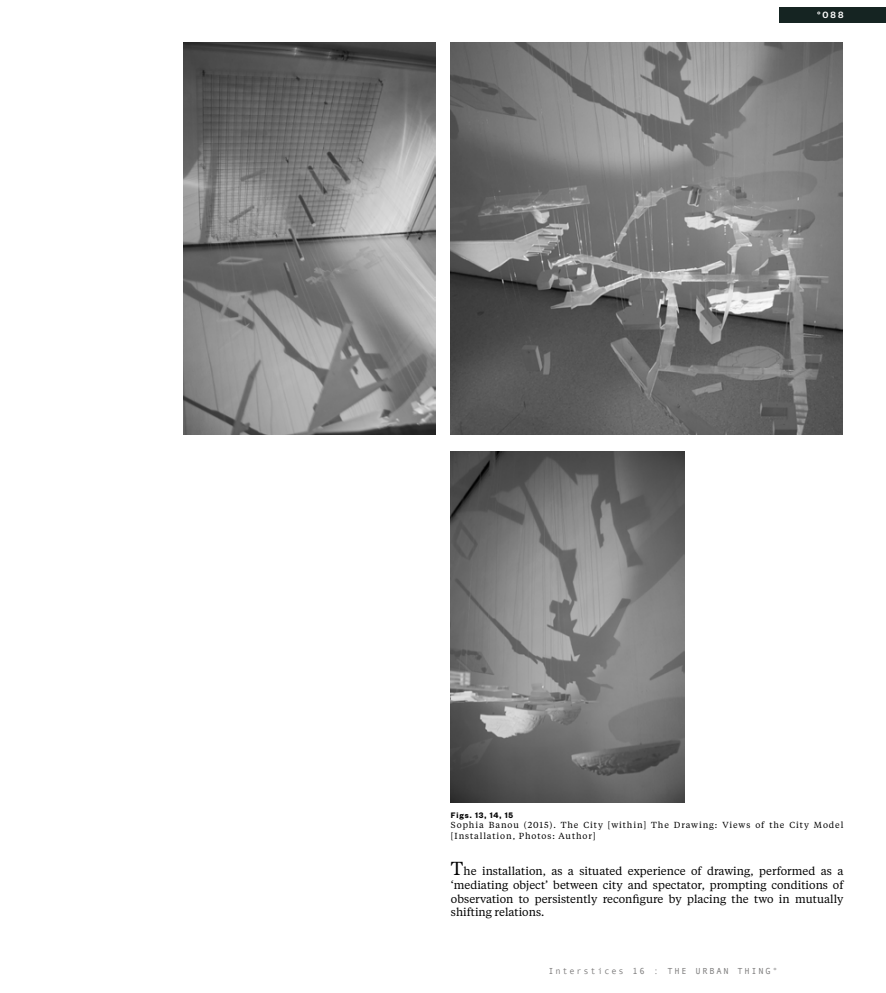
<style>
.page{position:relative;width:886px;height:993px;background:#fff}
.page>*{position:absolute;margin:0;border:0;box-sizing:border-box;transform-origin:0 0}
.t1{font:11.25px/13.8px "Tiempos Text";color:#000;text-align:justify}
.t2{font:500 10px "Founders Grotesk";color:#fff}
.t3{font:8.75px/10.5px "Tiempos Text";letter-spacing:.1em;color:#000}
.t4{font:8.75px "Andale Mono";letter-spacing:.2em;color:#7c7b7b}
.t5{font:600 8.75px "Founders Grotesk";letter-spacing:.1em;color:#000}
.s1{font-size:18.75px}
</style>
<div class="page">
<div style="left:780px;top:7px;width:106px;height:16px;background:#152422"></div>
<img style="left:451px;top:451px;width:234px;height:351px">
<img style="left:184px;top:43px;width:251px;height:391px">
<img style="left:451px;top:43px;width:392px;height:391px">
<p class="t2" style="left:817px;top:9px;width:28px">°088</p>
<p class="t5" style="left:451px;top:809px;width:64px">Figs. 13, 14, 15</p>
<p class="t3" style="left:451px;top:819px;width:394px">Sophia Banou (2015). The City [within] The Drawing: Views of the City Model [Installation, Photos: Author]</p>
<p class="t1" style="left:451px;top:863px;width:394px"><span class="s1">T</span>he installation, as a situated experience of drawing, performed as a ‘mediating object’ between city and spectator, prompting conditions of observation to persistently reconfigure by placing the two in mutually shifting relations.</p>
<p class="t4" style="left:548px;top:965px;width:231px">Interstices 16 : THE URBAN THING°</p>
</div>
